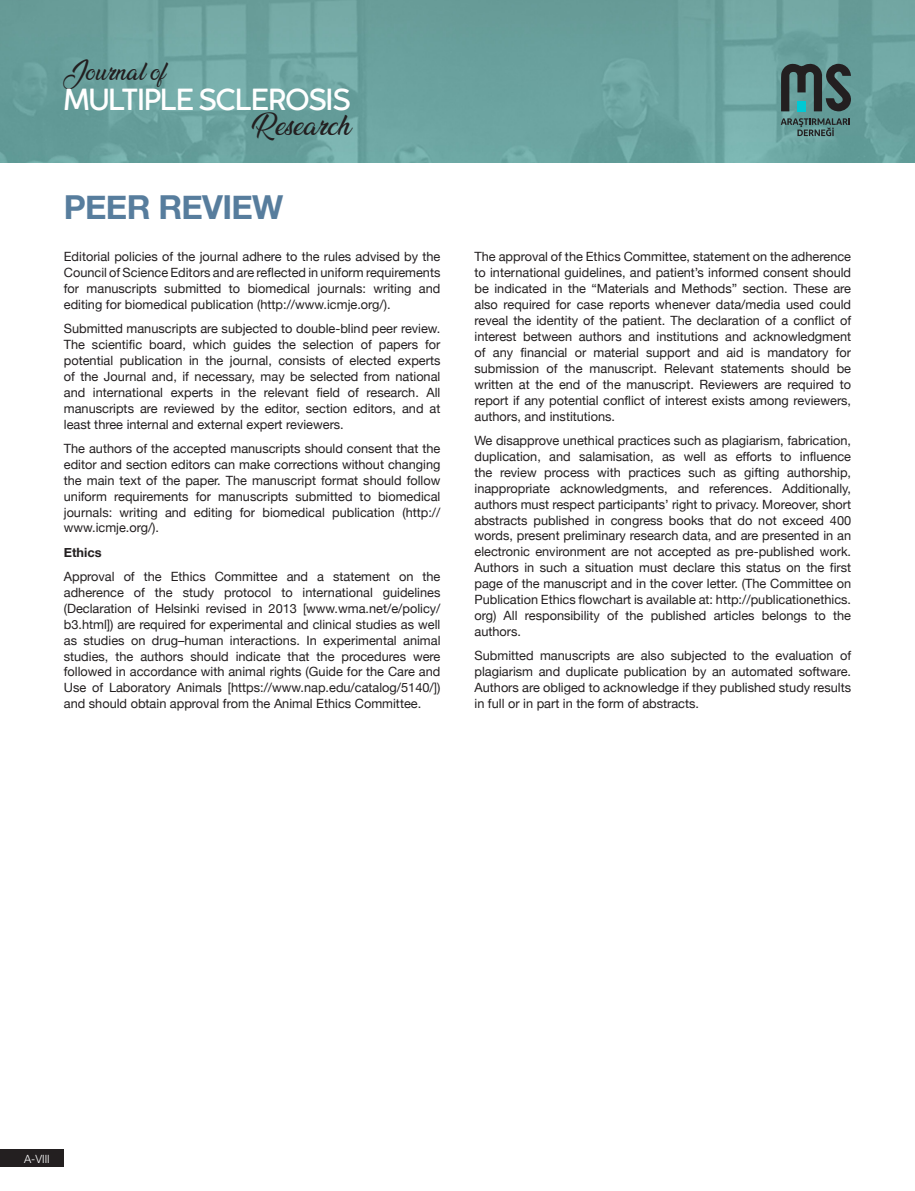
<style>
.page{position:relative;width:915px;height:1191px;background:#fff}
.page>*{position:absolute;margin:0;border:0;box-sizing:border-box;transform-origin:0 0}
.BASLIK{font:700 33px "Helvetica Neue";letter-spacing:-.02em;color:#577d9d}
.t1{font:500 29.7px "Cocogoose Classic Trial";letter-spacing:-.04em;color:#fff}
.t2{font:24.9px "Ananda";color:#231f20}
.t3{font:21.6px "Ananda";color:#231f20}
.t4{font:12.75px/15.9px "Helvetica Neue";color:#231f20;text-align:justify}
.t5{font:700 12.75px "Helvetica Neue";color:#231f20}
.t6{font:300 11.25px "Helvetica Neue";color:#fff}
</style>
<div class="page">
<img style="left:0;top:0;width:915px;height:162px">
<svg style="left:780px;top:62px;width:71px;height:49px;background:#425f5f"></svg>
<svg style="left:780px;top:118px;width:69px;height:18px"></svg>
<div style="left:0;top:1149px;width:64px;height:17px;background:#231f20"></div>
<h3 class="t3" style="left:64px;top:60px;width:103px">Journal of</h3>
<h2 class="t1" style="left:64px;top:78px;width:288px">MULTIPLE SCLEROSIS</h2>
<h3 class="t2" style="left:252px;top:112px;width:100px">Research</h3>
<p class="BASLIK" style="left:64px;top:182px;width:221px">PEER REVIEW</p>
<p class="t4" style="left:64px;top:249px;width:378px">Editorial policies of the journal adhere to the rules advised by the Council of Science Editors and are reflected in uniform requirements for manuscripts submitted to biomedical journals: writing and editing for biomedical publication (http://www.icmje.org/).</p>
<p class="t4" style="left:64px;top:321px;width:378px">Submitted manuscripts are subjected to double-blind peer review.<br>The scientific board, which guides the selection of papers for potential publication in the journal, consists of elected experts of the Journal and, if necessary, may be selected from national and international experts in the relevant field of research. All manuscripts are reviewed by the editor, section editors, and at least three internal and external expert reviewers.</p>
<p class="t4" style="left:64px;top:441px;width:378px">The authors of the accepted manuscripts should consent that the editor and section editors can make corrections without changing the main text of the paper. The manuscript format should follow uniform requirements for manuscripts submitted to biomedical journals: writing and editing for biomedical publication (http:// www.icmje.org/).</p>
<p class="t5" style="left:64px;top:542px;width:39px">Ethics</p>
<p class="t4" style="left:64px;top:569px;width:378px">Approval of the Ethics Committee and a statement on the adherence of the study protocol to international guidelines (Declaration of Helsinki revised in 2013 [www.wma.net/e/policy/ b3.html]) are required for experimental and clinical studies as well as studies on drug–human interactions. In experimental animal studies, the authors should indicate that the procedures were followed in accordance with animal rights (Guide for the Care and Use of Laboratory Animals [https://www.nap.edu/catalog/5140/]) and should obtain approval from the Animal Ethics Committee.</p>
<p class="t4" style="left:474px;top:249px;width:378px">The approval of the Ethics Committee, statement on the adherence to international guidelines, and patient’s informed consent should be indicated in the “Materials and Methods” section. These are also required for case reports whenever data/media used could reveal the identity of the patient. The declaration of a conflict of interest between authors and institutions and acknowledgment of any financial or material support and aid is mandatory for submission of the manuscript. Relevant statements should be written at the end of the manuscript. Reviewers are required to report if any potential conflict of interest exists among reviewers, authors, and institutions.</p>
<p class="t4" style="left:474px;top:433px;width:378px">We disapprove unethical practices such as plagiarism, fabrication, duplication, and salamisation, as well as efforts to influence the review process with practices such as gifting authorship, inappropriate acknowledgments, and references. Additionally, authors must respect participants’ right to privacy. Moreover, short abstracts published in congress books that do not exceed 400 words, present preliminary research data, and are presented in an electronic environment are not accepted as pre-published work.<br>Authors in such a situation must declare this status on the first page of the manuscript and in the cover letter. (The Committee on Publication Ethics flowchart is available at: http://publicationethics. org) All responsibility of the published articles belongs to the authors.</p>
<p class="t4" style="left:474px;top:648px;width:378px">Submitted manuscripts are also subjected to the evaluation of plagiarism and duplicate publication by an automated software.<br>Authors are obliged to acknowledge if they published study results in full or in part in the form of abstracts.</p>
<p class="t6" style="left:24px;top:1149px;width:27px">A-VIII</p>
</div>
